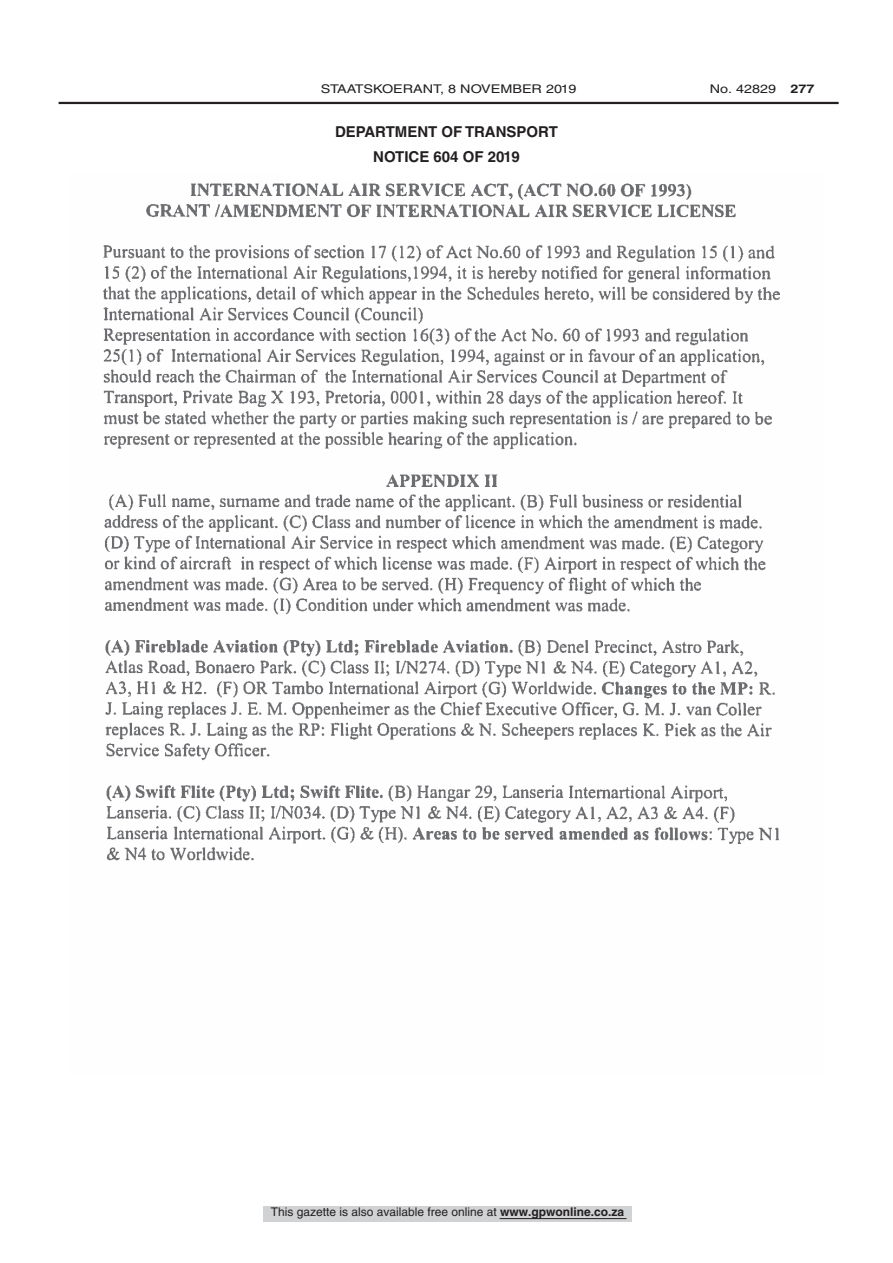
<style>
.page{position:relative;width:893px;height:1263px;background:#fff}
.page>*{position:absolute;margin:0;border:0;box-sizing:border-box;transform-origin:0 0}
.t1{font:700 15px/25.5px "Helvetica LT Std";color:#231f20;text-align:center}
.t2{font:12px "Helvetica LT Std";color:#231f20}
.t3{font:12px "Helvetica LT Std";color:#231f20;scale:1.2 1}
.s1{font-weight:700}
</style>
<div class="page">
<div style="left:263px;top:1206px;width:369px;height:16px;background:#d1d2d4"></div>
<hr style="left:500px;top:1218px;width:126px;height:1px;background:#231f20">
<hr style="left:59px;top:102px;width:780px;height:2px;background:#231f20">
<img style="left:102px;top:183px;width:677px;height:678px">
<p class="t3" style="left:321px;top:82px;width:214px">STAATSKOERANT, 8 NOVEMBER 2019</p>
<p class="t3" style="left:710px;top:82px;width:89px">No. 42829 <span class="s1">277</span></p>
<p class="t1" style="left:335px;top:119px;width:224px">DEPARTMENT OF TRANSPORT<br>NOTICE 604 OF 2019</p>
<p class="t2" style="left:271px;top:1204px;width:355px">This gazette is also available free online at <span class="s1">www.gpwonline.co.za</span></p>
</div>
